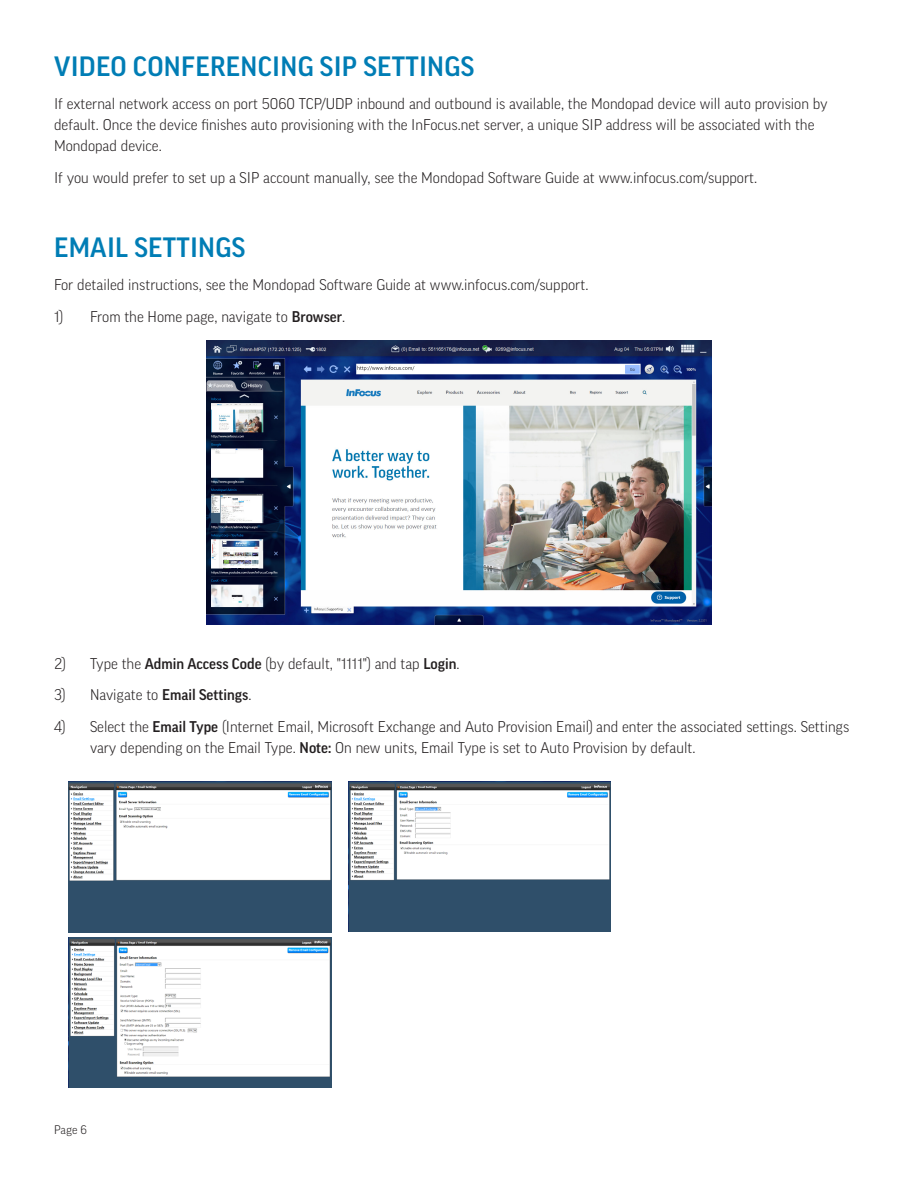
<style>
.page{position:relative;width:918px;height:1188px;background:#fff}
.page>*{position:absolute;margin:0;border:0;box-sizing:border-box;transform-origin:0 0}
.t1{font:500 27px "Good Pro";letter-spacing:.01em;color:#007db5}
.Numbered_List_-_1st{font:300 15px/21px "Good Pro";color:#231f20}
.Numbering_-_Restart{font:300 15px "Good Pro";color:#231f20}
.t2{font:300 12px "Good Pro";color:#231f20}
.s1{font-weight:500}
</style>
<div class="page">
<img style="left:207px;top:340px;width:504px;height:284px">
<img style="left:69px;top:781px;width:262px;height:151px">
<img style="left:68px;top:937px;width:263px;height:150px">
<img style="left:349px;top:781px;width:262px;height:151px">
<h1 class="t1" style="left:54px;top:51px;width:422px">VIDEO CONFERENCING SIP SETTINGS</h1>
<p class="Numbered_List_-_1st" style="left:54px;top:93px;width:775px">If external network access on port 5060 TCP/UDP inbound and outbound is available, the Mondopad device will auto provision by default. Once the device finishes auto provisioning with the InFocus.net server, a unique SIP address will be associated with the<br>Mondopad device.</p>
<p class="Numbered_List_-_1st" style="left:54px;top:167px;width:705px">If you would prefer to set up a SIP account manually, see the Mondopad Software Guide at www.infocus.com/support.</p>
<h1 class="t1" style="left:54px;top:232px;width:193px">EMAIL SETTINGS</h1>
<p class="Numbered_List_-_1st" style="left:54px;top:274px;width:536px">For detailed instructions, see the Mondopad Software Guide at www.infocus.com/support.</p>
<p class="Numbering_-_Restart" style="left:54px;top:308px;width:293px">1) From the Home page, navigate to <span class="s1">Browser</span>.</p>
<p class="Numbered_List_-_1st" style="left:54px;top:653px;width:407px">2) Type the <span class="s1">Admin Access Code</span> (by default, "1111") and tap <span class="s1">Login</span>.</p>
<p class="Numbered_List_-_1st" style="left:54px;top:684px;width:199px">3) Navigate to <span class="s1">Email Settings</span>.</p>
<p class="Numbered_List_-_1st" style="left:90px;top:716px;width:761px;text-indent:-36px">4) Select the <span class="s1">Email Type</span> (Internet Email, Microsoft Exchange and Auto Provision Email) and enter the associated settings. Settings vary depending on the Email Type. <span class="s1">Note:</span> On new units, Email Type is set to Auto Provision by default.</p>
<p class="t2" style="left:54px;top:1123px;width:35px">Page 6</p>
</div>
